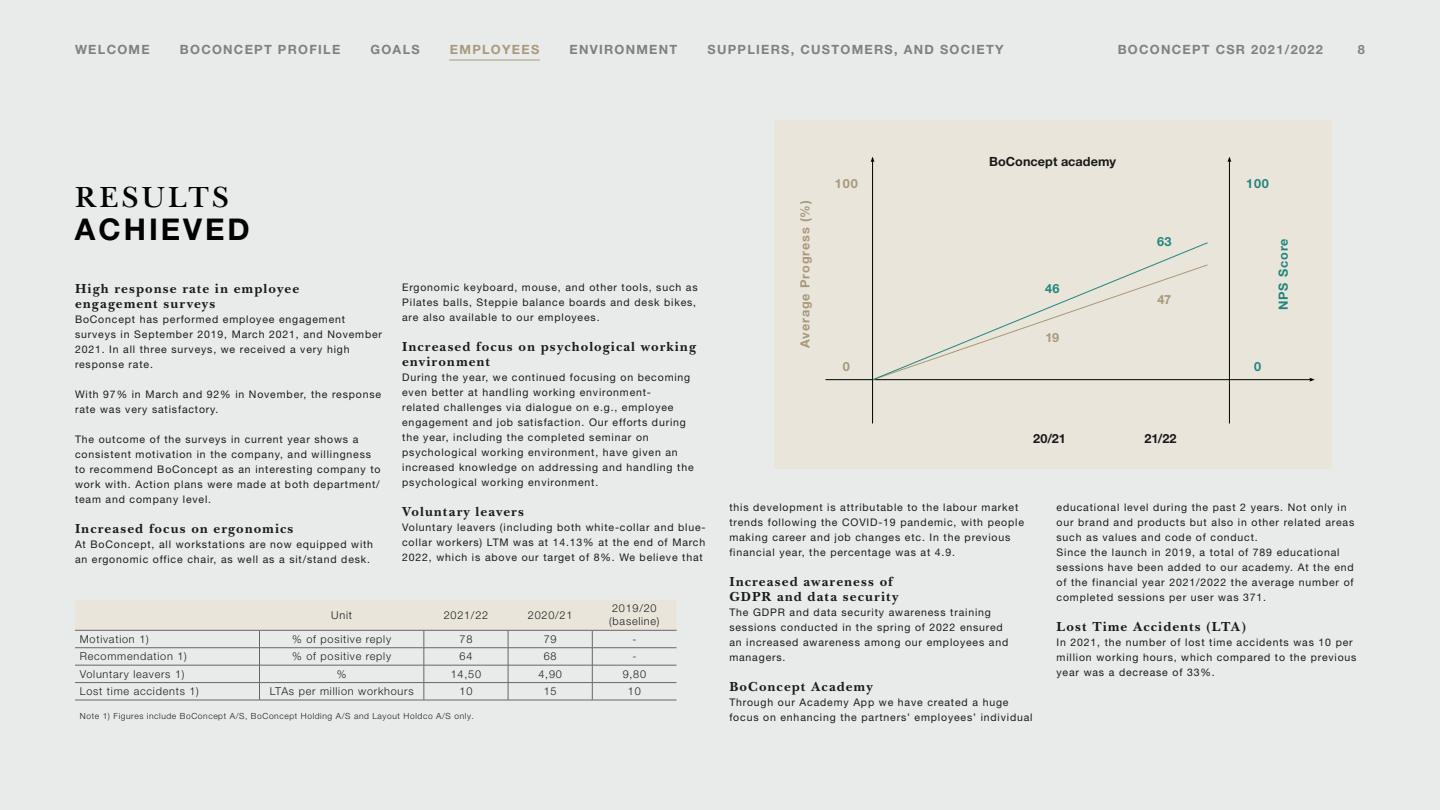
<style>
.page{position:relative;width:1440px;height:810px;background:#e9ebeb}
.page>*{position:absolute;margin:0;border:0;box-sizing:border-box;transform-origin:0 0}
.t1{font:700 30px "Helvetica Neue LT Pro";letter-spacing:.1em;color:#000}
.t2{font:600 30px "New Baskerville FS";letter-spacing:.11em;color:#000}
.t3{font:700 13.5px/15px "New Baskerville FS";letter-spacing:.08em;color:#1a1a1a}
.t4{font:700 12.75px "Helvetica Neue LT Pro";letter-spacing:.1em;color:#808080}
.t5{font:700 12.75px "Helvetica Neue LT Pro";letter-spacing:.1em;color:#a89a7a}
.t6{font:700 12.67px "Helvetica Neue LT Pro";letter-spacing:.07em;color:#a79979}
.t7{font:700 12.67px "Helvetica Neue LT Pro";letter-spacing:.005em;color:#1a1a1a}
.t8{font:700 12.67px "Helvetica Neue LT Pro";letter-spacing:.07em;color:#21857c}
.t9{font:300 10.88px/13.3px "Helvetica Neue LT Pro";letter-spacing:.07em;color:#1a1a1a}
.t10{font:10.5px/15px "Helvetica Neue LT Pro";letter-spacing:.08em;color:#1a1a1a}
.t11{font:300 8.48px "Helvetica Neue LT Pro";letter-spacing:.07em;color:#1a1a1a}
</style>
<div class="page">
<div style="left:774px;top:120px;width:557px;height:349px;background:#eae5db"></div>
<hr style="left:872px;top:161px;width:1px;height:262px;background:#000">
<svg style="left:871px;top:157px;width:4px;height:5px"></svg>
<hr style="left:1229px;top:161px;width:1px;height:262px;background:#000">
<svg style="left:1227px;top:157px;width:4px;height:5px"></svg>
<hr style="left:826px;top:379px;width:485px;height:1px;background:#000">
<svg style="left:1309px;top:378px;width:6px;height:4px"></svg>
<svg style="left:872px;top:242px;width:337px;height:139px"></svg>
<hr style="left:75px;top:700px;width:185px;height:1px;background:#666">
<hr style="left:260px;top:700px;width:164px;height:1px;background:#666">
<hr style="left:424px;top:700px;width:84px;height:1px;background:#666">
<hr style="left:508px;top:700px;width:84px;height:1px;background:#666">
<hr style="left:592px;top:700px;width:85px;height:1px;background:#666">
<svg style="left:75px;top:600px;width:602px;height:100px"></svg>
<hr style="left:75px;top:682px;width:185px;height:1px;background:#666">
<hr style="left:260px;top:682px;width:164px;height:1px;background:#666">
<hr style="left:424px;top:682px;width:84px;height:1px;background:#666">
<hr style="left:508px;top:682px;width:84px;height:1px;background:#666">
<hr style="left:592px;top:682px;width:85px;height:1px;background:#666">
<hr style="left:75px;top:648px;width:185px;height:1px;background:#666">
<hr style="left:260px;top:648px;width:164px;height:1px;background:#666">
<hr style="left:424px;top:648px;width:84px;height:1px;background:#666">
<hr style="left:508px;top:648px;width:84px;height:1px;background:#666">
<hr style="left:592px;top:648px;width:85px;height:1px;background:#666">
<hr style="left:75px;top:665px;width:185px;height:1px;background:#666">
<hr style="left:260px;top:665px;width:164px;height:1px;background:#666">
<hr style="left:424px;top:665px;width:84px;height:1px;background:#666">
<hr style="left:508px;top:665px;width:84px;height:1px;background:#666">
<hr style="left:592px;top:665px;width:85px;height:1px;background:#666">
<hr style="left:449px;top:60px;width:91px;height:1px;background:#a89a7a">
<p class="t4" style="left:75px;top:42px;width:76px">WELCOME</p>
<p class="t4" style="left:180px;top:42px;width:162px">BOCONCEPT PROFILE</p>
<p class="t4" style="left:371px;top:42px;width:51px">GOALS</p>
<p class="t5" style="left:450px;top:42px;width:91px">EMPLOYEES</p>
<p class="t4" style="left:569px;top:42px;width:109px">ENVIRONMENT</p>
<p class="t4" style="left:708px;top:42px;width:298px">SUPPLIERS, CUSTOMERS, AND SOCIETY</p>
<p class="t4" style="left:1118px;top:42px;width:207px">BOCONCEPT CSR 2021/2022</p>
<p class="t4" style="left:1358px;top:42px;width:9px">8</p>
<h1 class="t2" style="left:75px;top:180px;width:155px">RESULTS</h1>
<h1 class="t1" style="left:75px;top:211px;width:176px">ACHIEVED</h1>
<p class="t3" style="left:75px;top:282px;width:226px">High response rate in employee engagement surveys</p>
<p class="t10" style="left:75px;top:312px;width:309px">BoConcept has performed employee engagement surveys in September 2019, March 2021, and November 2021. In all three surveys, we received a very high response rate.</p>
<p class="t10" style="left:75px;top:387px;width:308px">With 97% in March and 92% in November, the response rate was very satisfactory.</p>
<p class="t10" style="left:75px;top:432px;width:307px">The outcome of the surveys in current year shows a consistent motivation in the company, and willingness to recommend BoConcept as an interesting company to work with. Action plans were made at both department/ team and company level.</p>
<p class="t3" style="left:75px;top:522px;width:220px">Increased focus on ergonomics</p>
<p class="t10" style="left:75px;top:537px;width:300px">At BoConcept, all workstations are now equipped with an ergonomic office chair, as well as a sit/stand desk.</p>
<p class="t10" style="left:402px;top:280px;width:297px">Ergonomic keyboard, mouse, and other tools, such as<br>Pilates balls, Steppie balance boards and desk bikes, are also available to our employees.</p>
<p class="t3" style="left:402px;top:339px;width:295px">Increased focus on psychological working environment</p>
<p class="t10" style="left:402px;top:370px;width:293px">During the year, we continued focusing on becoming even better at handling working environment-<br>related challenges via dialogue on e.g., employee engagement and job satisfaction. Our efforts during the year, including the completed seminar on psychological working environment, have given an increased knowledge on addressing and handling the psychological working environment.</p>
<p class="t3" style="left:402px;top:504px;width:123px">Voluntary leavers</p>
<p class="t10" style="left:402px;top:520px;width:305px;text-align:justify">Voluntary leavers (including both white-collar and blue&shy;collar workers) LTM was at 14.13% at the end of March 2022, which is above our target of 8%. We believe that</p>
<p class="t9" style="left:331px;top:608px;width:22px">Unit</p>
<p class="t9" style="left:444px;top:608px;width:46px">2021/22</p>
<p class="t9" style="left:528px;top:608px;width:46px">2020/21</p>
<p class="t9" style="left:609px;top:601px;width:52px">2019/20 (baseline)</p>
<p class="t9" style="left:80px;top:632px;width:70px">Motivation 1)</p>
<p class="t9" style="left:292px;top:632px;width:100px">% of positive reply</p>
<p class="t9" style="left:460px;top:632px;width:14px">78</p>
<p class="t9" style="left:544px;top:632px;width:14px">79</p>
<p class="t9" style="left:632px;top:632px;width:6px">-</p>
<p class="t9" style="left:80px;top:650px;width:109px">Recommendation 1)</p>
<p class="t9" style="left:292px;top:650px;width:100px">% of positive reply</p>
<p class="t9" style="left:460px;top:650px;width:14px">64</p>
<p class="t9" style="left:544px;top:650px;width:14px">68</p>
<p class="t9" style="left:632px;top:650px;width:6px">-</p>
<p class="t9" style="left:80px;top:667px;width:106px">Voluntary leavers 1)</p>
<p class="t9" style="left:337px;top:667px;width:11px">%</p>
<p class="t9" style="left:451px;top:667px;width:32px">14,50</p>
<p class="t9" style="left:538px;top:667px;width:25px">4,90</p>
<p class="t9" style="left:623px;top:667px;width:25px">9,80</p>
<p class="t9" style="left:80px;top:684px;width:121px">Lost time accidents 1)</p>
<p class="t9" style="left:270px;top:684px;width:145px">LTAs per million workhours</p>
<p class="t9" style="left:460px;top:684px;width:14px">10</p>
<p class="t9" style="left:544px;top:684px;width:14px">15</p>
<p class="t9" style="left:628px;top:684px;width:14px">10</p>
<p class="t11" style="left:80px;top:711px;width:396px">Note 1) Figures include BoConcept A/S, BoConcept Holding A/S and Layout Holdco A/S only.</p>
<p class="t7" style="left:989px;top:153px;width:128px">BoConcept academy</p>
<p class="t6" style="left:797px;top:348px;width:149px;rotate:-90deg">Average Progress (%)</p>
<p class="t6" style="left:835px;top:175px;width:24px">100</p>
<p class="t8" style="left:1246px;top:175px;width:24px">100</p>
<p class="t8" style="left:1045px;top:280px;width:16px">46</p>
<p class="t6" style="left:1046px;top:330px;width:15px">19</p>
<p class="t8" style="left:1157px;top:233px;width:16px">63</p>
<p class="t6" style="left:1158px;top:292px;width:15px">47</p>
<p class="t6" style="left:843px;top:359px;width:9px">0</p>
<p class="t8" style="left:1254px;top:359px;width:9px">0</p>
<p class="t8" style="left:1275px;top:310px;width:73px;rotate:-90deg">NPS Score</p>
<p class="t7" style="left:1033px;top:430px;width:34px">20/21</p>
<p class="t7" style="left:1145px;top:430px;width:34px">21/22</p>
<p class="t10" style="left:729px;top:500px;width:296px">this development is attributable to the labour market trends following the COVID-19 pandemic, with people making career and job changes etc. In the previous financial year, the percentage was at 4.9.</p>
<p class="t3" style="left:729px;top:575px;width:171px">Increased awareness of<br>GDPR and data security</p>
<p class="t10" style="left:729px;top:605px;width:280px">The GDPR and data security awareness training sessions conducted in the spring of 2022 ensured an increased awareness among our employees and managers.</p>
<p class="t3" style="left:729px;top:680px;width:145px">BoConcept Academy</p>
<p class="t10" style="left:729px;top:695px;width:305px">Through our Academy App we have created a huge focus on enhancing the partners’ employees’ individual</p>
<p class="t10" style="left:1057px;top:500px;width:299px">educational level during the past 2 years. Not only in our brand and products but also in other related areas such as values and code of conduct.<br>Since the launch in 2019, a total of 789 educational sessions have been added to our academy. At the end of the financial year 2021/2022 the average number of completed sessions per user was 371.</p>
<p class="t3" style="left:1057px;top:620px;width:191px">Lost Time Accidents (LTA)</p>
<p class="t10" style="left:1057px;top:635px;width:302px">In 2021, the number of lost time accidents was 10 per million working hours, which compared to the previous year was a decrease of 33%.</p>
</div>
